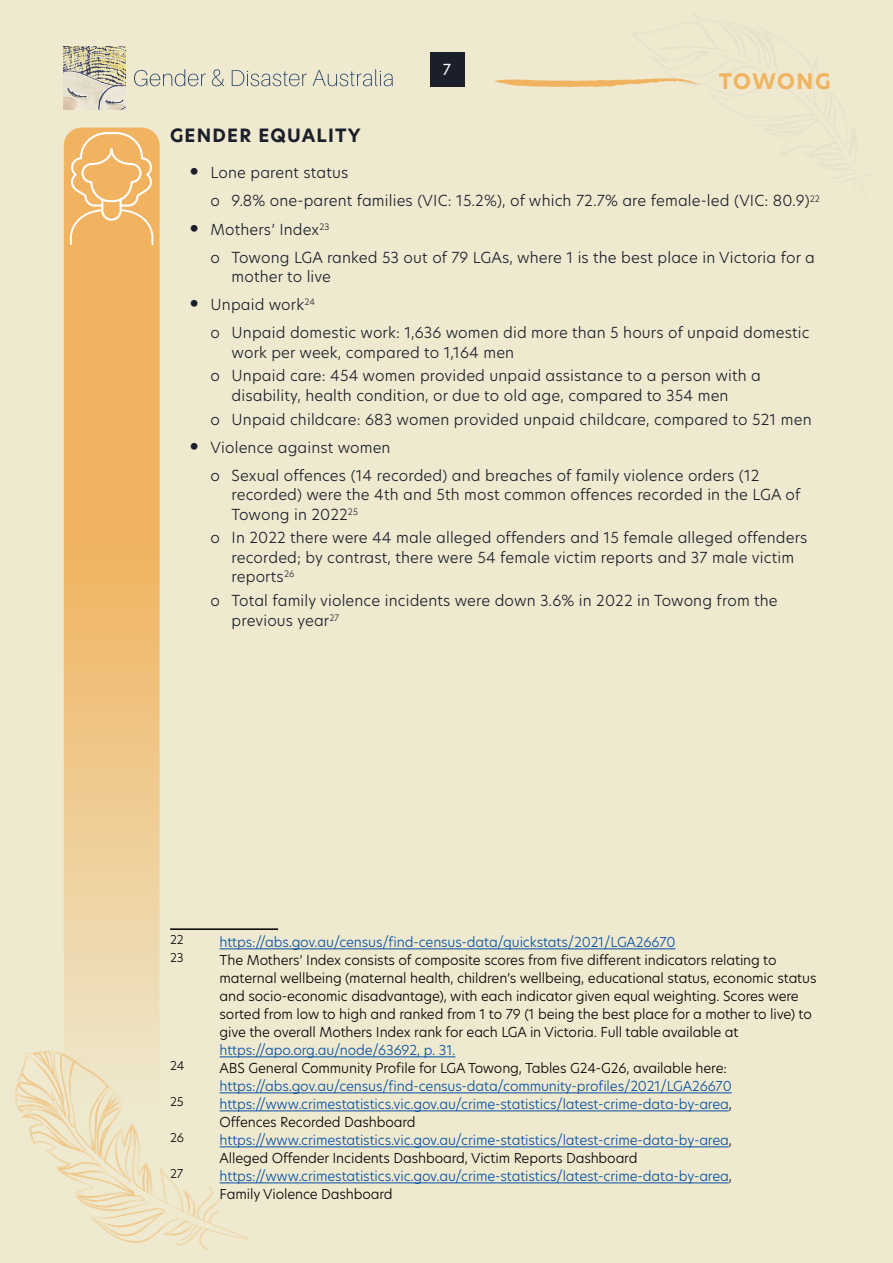
<style>
.page{position:relative;width:893px;height:1263px;background:#eee9cf}
.page>*{position:absolute;margin:0;border:0;box-sizing:border-box;transform-origin:0 0}
.t1{font:700 21px "New Hero";letter-spacing:.06em;color:#f1b35f}
.t2{font:700 18px "New Hero";letter-spacing:.07em;color:#1b1f2a}
.t3{font:300 15px/28px "New Hero";letter-spacing:.01em;color:#1b1f2a}
.t4{font:15px "New Hero";color:#fff}
.t5{font:300 13.5px/18px "New Hero";letter-spacing:-.01em;color:#034ea2}
.t6{font:300 13.5px/18px "New Hero";letter-spacing:-.01em;color:#000}
.t7{font:300 12px "New Hero";letter-spacing:-.01em;color:#000}
.s1{font-family:"Arial";font-weight:400;font-size:27px}
.s2{color:#000}
</style>
<div class="page">
<div style="left:430px;top:52px;width:34px;height:34px;background:#1b1f2a"></div>
<svg style="left:202px;top:1056px;width:58px;height:194px"></svg>
<svg style="left:15px;top:1050px;width:187px;height:196px"></svg>
<svg style="left:64px;top:128px;width:96px;height:1029px;background:#efc586"></svg>
<svg style="left:134px;top:69px;width:72px;height:17px"></svg>
<svg style="left:212px;top:69px;width:12px;height:17px"></svg>
<svg style="left:232px;top:70px;width:75px;height:16px"></svg>
<svg style="left:313px;top:69px;width:80px;height:17px"></svg>
<img style="left:64px;top:47px;width:62px;height:62px">
<svg style="left:495px;top:78px;width:204px;height:9px"></svg>
<hr style="left:170px;top:928px;width:108px;height:2px;background:#000">
<hr style="left:220px;top:948px;width:456px;height:1px;background:#034ea2">
<hr style="left:220px;top:1056px;width:235px;height:1px;background:#034ea2">
<hr style="left:220px;top:1092px;width:512px;height:1px;background:#034ea2">
<hr style="left:220px;top:1110px;width:509px;height:1px;background:#034ea2">
<hr style="left:220px;top:1146px;width:509px;height:1px;background:#034ea2">
<hr style="left:220px;top:1182px;width:509px;height:1px;background:#034ea2">
<svg style="left:70px;top:131px;width:83px;height:114px;background:#f2bc72"></svg>
<p class="t2" style="left:170px;top:123px;width:192px">GENDER EQUALITY</p>
<p class="t4" style="left:443px;top:59px;width:10px">7</p>
<h1 class="t1" style="left:719px;top:67px;width:113px">TOWONG</h1>
<p class="t3" style="left:211px;top:159px;width:611px;text-indent:-21px"><span class="s1">•</span> Lone parent status<br>o 9.8% one-parent families (VIC: 15.2%), of which 72.7% are female-led (VIC: 80.9)<sup>22</sup></p>
<p class="t3" style="left:211px;top:215px;width:606px;text-indent:-21px"><span class="s1">•</span> Mothers’ Index<sup>23<br></sup>o Towong LGA ranked 53 out of 79 LGAs, where 1 is the best place in Victoria for a</p>
<p class="t3" style="left:232px;top:262px;width:101px">mother to live</p>
<p class="t3" style="left:211px;top:290px;width:600px;text-indent:-21px"><span class="s1">•</span> Unpaid work<sup>24<br></sup>o Unpaid domestic work: 1,636 women did more than 5 hours of unpaid domestic</p>
<p class="t3" style="left:211px;top:340px;width:552px;line-height:23.7px;text-indent:21px">work per week, compared to 1,164 men<br>o Unpaid care: 454 women provided unpaid assistance to a person with a</p>
<p class="t3" style="left:211px;top:383px;width:602px;line-height:23.7px;text-indent:21px">disability, health condition, or due to old age, compared to 354 men<br>o Unpaid childcare: 683 women provided unpaid childcare, compared to 521 men</p>
<p class="t3" style="left:211px;top:433px;width:550px;text-indent:-21px"><span class="s1">•</span> Violence against women<br>o Sexual offences (14 recorded) and breaches of family violence orders (12</p>
<p class="t3" style="left:232px;top:484px;width:570px;line-height:19.5px">recorded) were the 4th and 5th most common offences recorded in the LGA of<br>Towong in 2022<sup>25</sup></p>
<p class="t3" style="left:232px;top:528px;width:577px;line-height:19.5px;text-indent:-21px">o In 2022 there were 44 male alleged offenders and 15 female alleged offenders recorded; by contrast, there were 54 female victim reports and 37 male victim reports<sup>26</sup></p>
<p class="t3" style="left:232px;top:590px;width:548px;line-height:19.5px;text-indent:-21px">o Total family violence incidents were down 3.6% in 2022 in Towong from the previous year<sup>27</sup></p>
<p class="t7" style="left:170px;top:931px;width:15px">22</p>
<p class="t5" style="left:220px;top:933px;width:457px">https://abs.gov.au/census/find-census-data/quickstats/2021/LGA26670</p>
<p class="t7" style="left:170px;top:949px;width:15px">23</p>
<p class="t6" style="left:220px;top:951px;width:598px">The Mothers’ Index consists of composite scores from five different indicators relating to maternal wellbeing (maternal health, children’s wellbeing, educational status, economic status and socio-economic disadvantage), with each indicator given equal weighting. Scores were sorted from low to high and ranked from 1 to 79 (1 being the best place for a mother to live) to give the overall Mothers Index rank for each LGA in Victoria. Full table available at</p>
<p class="t5" style="left:220px;top:1041px;width:237px">https://apo.org.au/node/63692, p. 31.</p>
<p class="t7" style="left:170px;top:1057px;width:16px">24</p>
<p class="t6" style="left:220px;top:1059px;width:509px">ABS General Community Profile for LGA Towong, Tables G24-G26, available here:</p>
<p class="t5" style="left:220px;top:1077px;width:514px">https://abs.gov.au/census/find-census-data/community-profiles/2021/LGA26670</p>
<p class="t7" style="left:170px;top:1093px;width:15px">25</p>
<p class="t5" style="left:220px;top:1095px;width:514px">https://www.crimestatistics.vic.gov.au/crime-statistics/latest-crime-data-by-area<span class="s2">,<br>Offences Recorded Dashboard</span></p>
<p class="t7" style="left:170px;top:1129px;width:15px">26</p>
<p class="t5" style="left:220px;top:1131px;width:514px">https://www.crimestatistics.vic.gov.au/crime-statistics/latest-crime-data-by-area<span class="s2">,<br>Alleged Offender Incidents Dashboard, Victim Reports Dashboard</span></p>
<p class="t7" style="left:170px;top:1165px;width:15px">27</p>
<p class="t5" style="left:220px;top:1167px;width:514px">https://www.crimestatistics.vic.gov.au/crime-statistics/latest-crime-data-by-area<span class="s2">,<br>Family Violence Dashboard</span></p>
</div>
